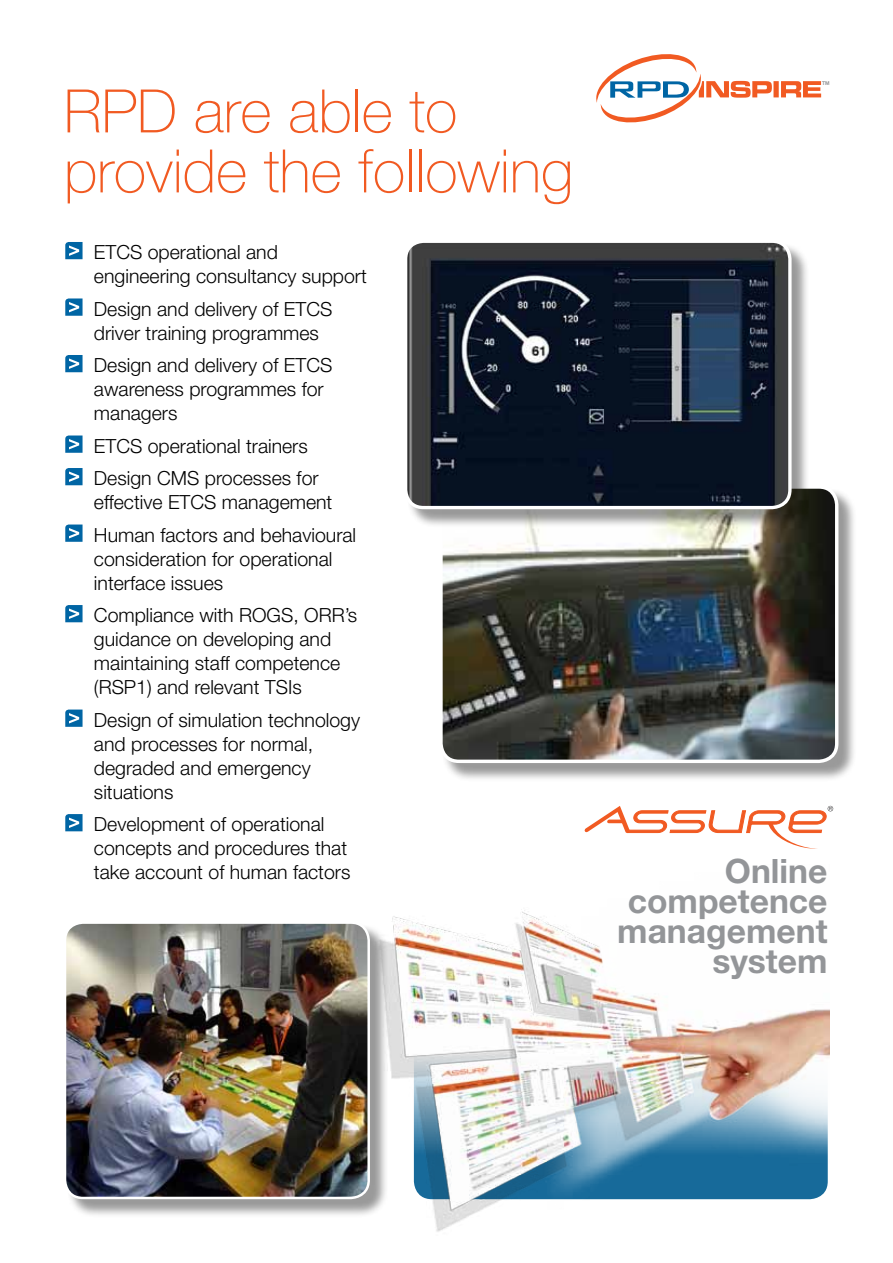
<style>
.page{position:relative;width:893px;height:1263px;background:#fff}
.page>*{position:absolute;margin:0;border:0;box-sizing:border-box;transform-origin:0 0}
.t1{font:100 60px/60px "Helvetica Neue";color:#f15a22}
.t2{font:700 33.6px/29.8px "Helvetica Neue";color:#939598;text-align:right}
.t3{font:300 19.5px/24px "Helvetica Neue";color:#000}
.t4{font:700 5.4px "Helvetica Neue";color:#939598;scale:.92 1}
</style>
<div class="page">
<div style="left:441px;top:487px;width:416px;height:295px;background:#000;opacity:.4"></div>
<img style="left:441px;top:487px;width:396px;height:274px">
<div style="left:439px;top:485px;width:399px;height:278px;border:3px solid #fff;border-radius:18px"></div>
<svg style="left:65px;top:242px;width:18px;height:17px"></svg>
<svg style="left:65px;top:298px;width:18px;height:18px"></svg>
<svg style="left:65px;top:355px;width:18px;height:17px"></svg>
<svg style="left:65px;top:435px;width:18px;height:18px"></svg>
<svg style="left:65px;top:468px;width:18px;height:17px"></svg>
<svg style="left:65px;top:524px;width:18px;height:18px"></svg>
<svg style="left:65px;top:605px;width:18px;height:17px"></svg>
<svg style="left:65px;top:709px;width:18px;height:18px"></svg>
<svg style="left:65px;top:814px;width:18px;height:17px"></svg>
<div style="left:66px;top:924px;width:322px;height:294px;background:#000;opacity:.4"></div>
<img style="left:66px;top:924px;width:303px;height:274px">
<div style="left:64px;top:921px;width:306px;height:278px;border:2px solid #fff;border-radius:18px"></div>
<div style="left:406px;top:242px;width:404px;height:286px;background:#000;opacity:.4"></div>
<img style="left:406px;top:242px;width:384px;height:266px">
<div style="left:404px;top:240px;width:388px;height:269px;border:3px solid #fff;border-radius:18px"></div>
<img style="left:376px;top:910px;width:453px;height:322px">
<svg style="left:596px;top:54px;width:225px;height:69px"></svg>
<svg style="left:580px;top:759px;width:253px;height:90px"></svg>
<h1 class="t1" style="left:64px;top:81px;width:511px">RPD are able to provide the following</h1>
<p class="t3" style="left:94px;top:240px;width:274px">ETCS operational and engineering consultancy support</p>
<p class="t3" style="left:94px;top:296px;width:240px">Design and delivery of ETCS driver training programmes</p>
<p class="t3" style="left:94px;top:353px;width:240px">Design and delivery of ETCS awareness programmes for managers</p>
<p class="t3" style="left:94px;top:429px;width:226px;line-height:32.5px">ETCS operational trainers<br>Design CMS processes for</p>
<p class="t3" style="left:94px;top:486px;width:264px;line-height:32.5px">effective ETCS management<br>Human factors and behavioural</p>
<p class="t3" style="left:94px;top:546px;width:240px">consideration for operational interface issues</p>
<p class="t3" style="left:94px;top:603px;width:265px">Compliance with ROGS, ORR’s guidance on developing and maintaining staff competence (RSP1) and relevant TSIs</p>
<p class="t3" style="left:94px;top:707px;width:268px">Design of simulation technology and processes for normal, degraded and emergency situations</p>
<p class="t3" style="left:94px;top:812px;width:258px">Development of operational concepts and procedures that take account of human factors</p>
<p class="t4" style="left:822px;top:80px;width:10px">TM</p>
<h2 class="t2" style="left:617px;top:855px;width:212px">Online competence management system</h2>
</div>
